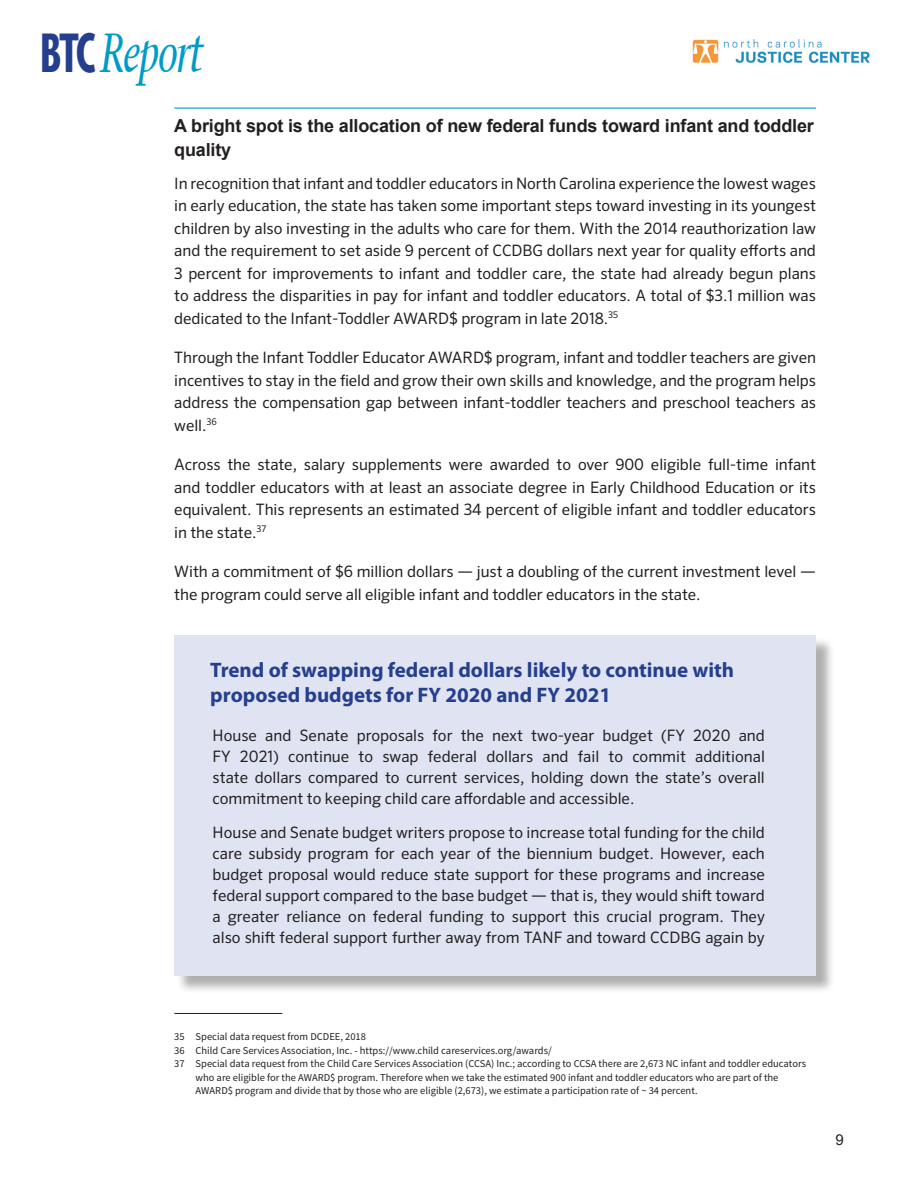
<style>
.page{position:relative;width:918px;height:1188px;background:#fff}
.page>*{position:absolute;margin:0;border:0;box-sizing:border-box;transform-origin:0 0}
.t1{font:italic 54.75px "Mesouran Serif S Si";letter-spacing:-.03em;color:#009bc8;scale:.72 1}
.BOX_hed{font:700 21px/25.2px "Myriad Pro";color:#253f8e}
.SUBHED_2{font:700 18px/24px "Arial";letter-spacing:-.01em;color:#231f20}
.TEXT{font:15.75px/22.5px "Sero OT";letter-spacing:-.005em;color:#231f20;text-align:justify}
.BOX_TEXT_-_new{font:15.75px/21px "Sero OT";color:#231f20;text-align:justify}
.TEXT-2{font:15px "Arial";color:#231f20}
.t2{font:10.5px/13.5px "Source Sans Pro";color:#231f20}
.s1{font-family:"Mesouran Sans Black S Si";font-weight:700;font-style:normal;color:#253f8e}
</style>
<div class="page">
<img style="left:692px;top:39px;width:178px;height:24px">
<div style="left:177px;top:638px;width:658px;height:356px;background:#231f20;opacity:.36"></div>
<div style="left:174px;top:635px;width:642px;height:341px;background:#e0e4f2"></div>
<hr style="left:174px;top:108px;width:642px;height:1px;background:#009bc8">
<hr style="left:174px;top:1013px;width:108px;height:1px;background:#231f20">
<h1 class="t1" style="left:41px;top:19px;width:226px"><span class="s1">BTC</span> Report</h1>
<p class="SUBHED_2" style="left:174px;top:113px;width:641px">A bright spot is the allocation of new federal funds toward infant and toddler quality</p>
<p class="TEXT" style="left:174px;top:172px;width:643px">In recognition that infant and toddler educators in North Carolina experience the lowest wages in early education, the state has taken some important steps toward investing in its youngest children by also investing in the adults who care for them. With the 2014 reauthorization law and the requirement to set aside 9 percent of CCDBG dollars next year for quality efforts and 3 percent for improvements to infant and toddler care, the state had already begun plans to address the disparities in pay for infant and toddler educators. A total of $3.1 million was dedicated to the Infant-Toddler AWARD$ program in late 2018.<sup>35</sup></p>
<p class="TEXT" style="left:174px;top:346px;width:643px">Through the Infant Toddler Educator AWARD$ program, infant and toddler teachers are given incentives to stay in the field and grow their own skills and knowledge, and the program helps address the compensation gap between infant-toddler teachers and preschool teachers as well.<sup>36</sup></p>
<p class="TEXT" style="left:174px;top:453px;width:643px">Across the state, salary supplements were awarded to over 900 eligible full-time infant and toddler educators with at least an associate degree in Early Childhood Education or its equivalent. This represents an estimated 34 percent of eligible infant and toddler educators in the state.<sup>37</sup></p>
<p class="TEXT" style="left:174px;top:560px;width:643px">With a commitment of $6 million dollars — just a doubling of the current investment level — the program could serve all eligible infant and toddler educators in the state.</p>
<p class="BOX_hed" style="left:210px;top:657px;width:525px">Trend of swapping federal dollars likely to continue with proposed budgets for FY 2020 and FY 2021</p>
<p class="BOX_TEXT_-_new" style="left:213px;top:725px;width:554px">House and Senate proposals for the next two-year budget (FY 2020 and FY 2021) continue to swap federal dollars and fail to commit additional state dollars compared to current services, holding down the state’s overall commitment to keeping child care affordable and accessible.</p>
<p class="BOX_TEXT_-_new" style="left:213px;top:822px;width:554px">House and Senate budget writers propose to increase total funding for the child care subsidy program for each year of the biennium budget. However, each budget proposal would reduce state support for these programs and increase federal support compared to the base budget — that is, they would shift toward a greater reliance on federal funding to support this crucial program. They also shift federal support further away from TANF and toward CCDBG again by</p>
<p class="t2" style="left:174px;top:1030px;width:193px">35 Special data request from DCDEE, 2018</p>
<p class="t2" style="left:174px;top:1044px;width:379px">36 Child Care Services Association, Inc. - https://www.child careservices.org/awards/</p>
<p class="t2" style="left:196px;top:1057px;width:612px;text-indent:-21px">37 Special data request from the Child Care Services Association (CCSA) Inc.; according to CCSA there are 2,673 NC infant and toddler educators who are eligible for the AWARD$ program. Therefore when we take the estimated 900 infant and toddler educators who are part of the<br>AWARD$ program and divide that by those who are eligible (2,673), we estimate a participation rate of ~ 34 percent.</p>
<p class="TEXT-2" style="left:836px;top:1129px;width:10px">9</p>
</div>
